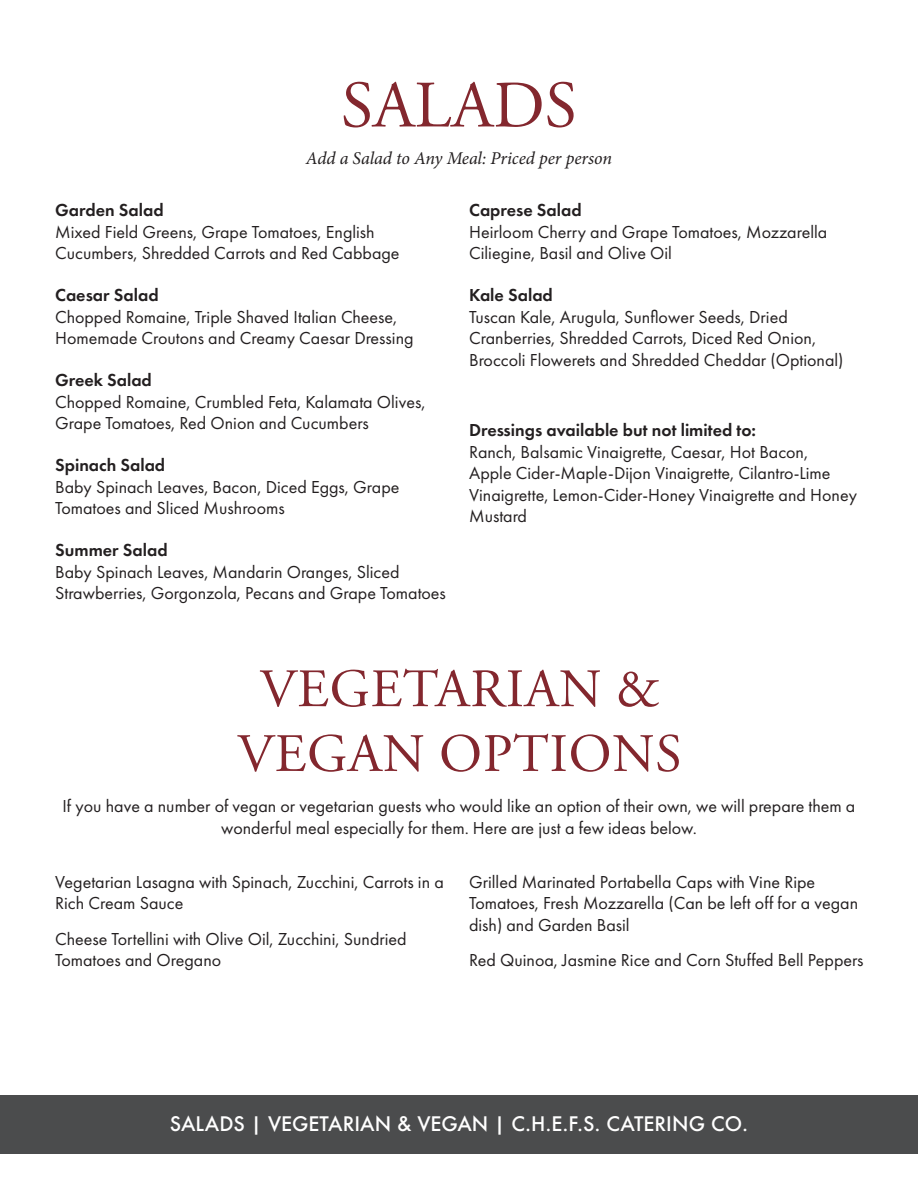
<style>
.page{position:relative;width:918px;height:1188px;background:#fff}
.page>*{position:absolute;margin:0;border:0;box-sizing:border-box;transform-origin:0 0}
.t1{font:66.15px "Adobe Garamond Pro";color:#83272e}
.t2{font:54px/64.8px "Adobe Garamond Pro";letter-spacing:.015em;color:#83272e;text-align:center}
.t3{font:500 19.5px "Futura";color:#fff}
.t4{font:18px/21.6px "Futura PT";color:#231f20}
.t5{font:600 18px "Futura PT";color:#231f20}
.t6{font:italic 18px "Minion Pro";letter-spacing:-.005em;color:#231f20}
</style>
<div class="page">
<div style="left:0;top:1095px;width:918px;height:58px;background:#4b4c4d"></div>
<h1 class="t1" style="left:341px;top:66px;width:238px">SALADS</h1>
<p class="t6" style="left:306px;top:146px;width:308px">Add a Salad to Any Meal: Priced per person</p>
<p class="t5" style="left:55px;top:199px;width:110px">Garden Salad</p>
<p class="t4" style="left:55px;top:221px;width:346px">Mixed Field Greens, Grape Tomatoes, English<br>Cucumbers, Shredded Carrots and Red Cabbage</p>
<p class="t5" style="left:55px;top:284px;width:105px">Caesar Salad</p>
<p class="t4" style="left:55px;top:306px;width:360px">Chopped Romaine, Triple Shaved Italian Cheese,<br>Homemade Croutons and Creamy Caesar Dressing</p>
<p class="t5" style="left:55px;top:369px;width:98px">Greek Salad</p>
<p class="t4" style="left:55px;top:391px;width:372px">Chopped Romaine, Crumbled Feta, Kalamata Olives,<br>Grape Tomatoes, Red Onion and Cucumbers</p>
<p class="t5" style="left:55px;top:454px;width:112px">Spinach Salad</p>
<p class="t4" style="left:55px;top:476px;width:346px">Baby Spinach Leaves, Bacon, Diced Eggs, Grape<br>Tomatoes and Sliced Mushrooms</p>
<p class="t5" style="left:55px;top:539px;width:114px">Summer Salad</p>
<p class="t4" style="left:55px;top:561px;width:392px">Baby Spinach Leaves, Mandarin Oranges, Sliced<br>Strawberries, Gorgonzola, Pecans and Grape Tomatoes</p>
<p class="t5" style="left:469px;top:199px;width:114px">Caprese Salad</p>
<p class="t4" style="left:469px;top:221px;width:360px">Heirloom Cherry and Grape Tomatoes, Mozzarella<br>Ciliegine, Basil and Olive Oil</p>
<p class="t5" style="left:469px;top:284px;width:85px">Kale Salad</p>
<p class="t4" style="left:469px;top:306px;width:376px">Tuscan Kale, Arugula, Sunflower Seeds, Dried<br>Cranberries, Shredded Carrots, Diced Red Onion,<br>Broccoli Flowerets and Shredded Cheddar (Optional)</p>
<p class="t5" style="left:469px;top:419px;width:288px">Dressings available but not limited to:</p>
<p class="t4" style="left:469px;top:441px;width:389px">Ranch, Balsamic Vinaigrette, Caesar, Hot Bacon,<br>Apple Cider-Maple-Dijon Vinaigrette, Cilantro-Lime Vinaigrette, Lemon-Cider-Honey Vinaigrette and Honey Mustard</p>
<h2 class="t2" style="left:237px;top:659px;width:446px">VEGETARIAN &amp;<br>VEGAN OPTIONS</h2>
<p class="t4" style="left:63px;top:795px;width:794px;text-align:center">If you have a number of vegan or vegetarian guests who would like an option of their own, we will prepare them a wonderful meal especially for them. Here are just a few ideas below.</p>
<p class="t4" style="left:55px;top:871px;width:390px">Vegetarian Lasagna with Spinach, Zucchini, Carrots in a<br>Rich Cream Sauce</p>
<p class="t4" style="left:55px;top:928px;width:353px">Cheese Tortellini with Olive Oil, Zucchini, Sundried<br>Tomatoes and Oregano</p>
<p class="t4" style="left:469px;top:871px;width:391px">Grilled Marinated Portabella Caps with Vine Ripe<br>Tomatoes, Fresh Mozzarella (Can be left off for a vegan dish) and Garden Basil</p>
<p class="t4" style="left:469px;top:949px;width:396px">Red Quinoa, Jasmine Rice and Corn Stuffed Bell Peppers</p>
<p class="t3" style="left:170px;top:1110px;width:580px">SALADS | VEGETARIAN &amp; VEGAN | C.H.E.F.S. CATERING CO.</p>
</div>
